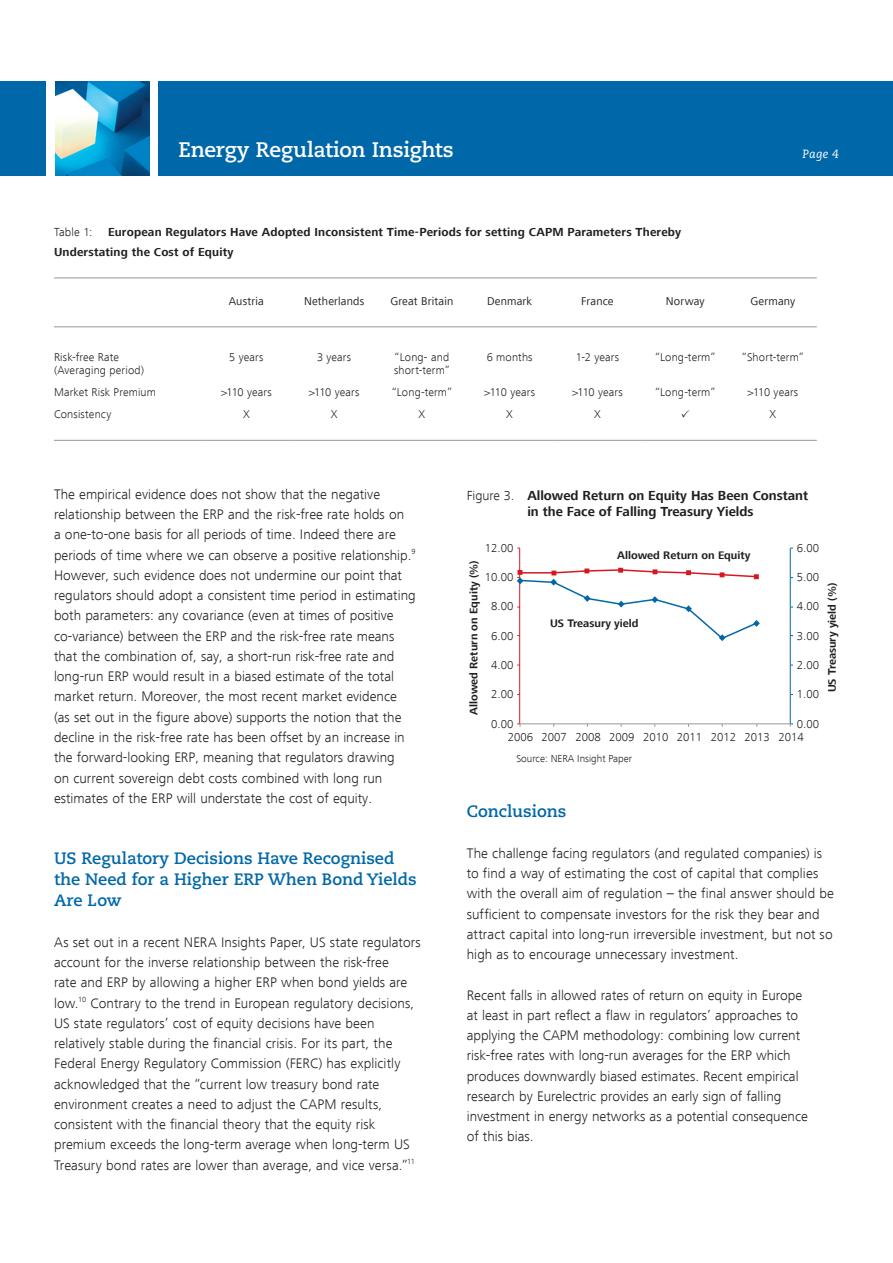
<style>
.page{position:relative;width:893px;height:1263px;background:#fff}
.page>*{position:absolute;margin:0;border:0;box-sizing:border-box;transform-origin:0 0}
.t1{font:700 21px "Caecilia";letter-spacing:-.01em;color:#fff}
.Heading_1{font:700 16.5px/21px "Caecilia";color:#0068a9}
.Body_Text{font:300 14.25px/20.2px "Frutiger Next LT";color:#231f20}
.t2{font:700 13.5px/16.2px "Frutiger Next LT";color:#231f20;text-align:center}
.Body_Text-2{font:700 12px/20.2px "Frutiger Next LT";letter-spacing:.015em;color:#231f20}
.Body_Text-3{font:300 12px "Frutiger Next LT";color:#231f20}
.t3{font:italic 12px "Caecilia";color:#fff}
.Body_Text-4{font:300 11.7px/13.5px "Frutiger Next LT";letter-spacing:.01em;color:#231f20}
.Body_Text-5{font:11.7px "Frutiger Next LT";letter-spacing:.015em;color:#231f20}
.t4{font:700 11.25px "Frutiger Next LT";color:#231f20}
.t5{font:300 10.5px "Frutiger Next LT";color:#231f20}
.s1{font-weight:300}
</style>
<div class="page">
<img style="left:56px;top:82px;width:93px;height:94px">
<div style="left:159px;top:81px;width:734px;height:95px;background:#0068a9"></div>
<div style="left:0;top:81px;width:46px;height:95px;background:#0068a9"></div>
<hr style="left:54px;top:278px;width:148px;height:1px;background:#939598">
<hr style="left:202px;top:278px;width:88px;height:1px;background:#939598">
<hr style="left:290px;top:278px;width:88px;height:1px;background:#939598">
<hr style="left:378px;top:278px;width:88px;height:1px;background:#939598">
<hr style="left:466px;top:278px;width:88px;height:1px;background:#939598">
<hr style="left:554px;top:278px;width:87px;height:1px;background:#939598">
<hr style="left:641px;top:278px;width:88px;height:1px;background:#939598">
<hr style="left:729px;top:278px;width:88px;height:1px;background:#939598">
<hr style="left:54px;top:326px;width:148px;height:1px;background:#939598">
<hr style="left:202px;top:326px;width:88px;height:1px;background:#939598">
<hr style="left:290px;top:326px;width:88px;height:1px;background:#939598">
<hr style="left:378px;top:326px;width:88px;height:1px;background:#939598">
<hr style="left:466px;top:326px;width:88px;height:1px;background:#939598">
<hr style="left:554px;top:326px;width:87px;height:1px;background:#939598">
<hr style="left:641px;top:326px;width:88px;height:1px;background:#939598">
<hr style="left:729px;top:326px;width:88px;height:1px;background:#939598">
<hr style="left:54px;top:440px;width:148px;height:1px;background:#939598">
<hr style="left:202px;top:440px;width:88px;height:1px;background:#939598">
<hr style="left:290px;top:440px;width:88px;height:1px;background:#939598">
<hr style="left:378px;top:440px;width:88px;height:1px;background:#939598">
<hr style="left:466px;top:440px;width:88px;height:1px;background:#939598">
<hr style="left:554px;top:440px;width:87px;height:1px;background:#939598">
<hr style="left:641px;top:440px;width:88px;height:1px;background:#939598">
<hr style="left:729px;top:440px;width:88px;height:1px;background:#939598">
<hr style="left:790px;top:548px;width:1px;height:176px;background:#0068a9">
<hr style="left:519px;top:548px;width:1px;height:176px;background:#d7171f">
<hr style="left:520px;top:723px;width:270px;height:1px;background:#989898">
<svg style="left:517px;top:723px;width:4px;height:4px"></svg>
<svg style="left:517px;top:568px;width:243px;height:73px"></svg>
<h1 class="t1" style="left:178px;top:138px;width:277px">Energy Regulation Insights</h1>
<p class="t3" style="left:803px;top:147px;width:38px">Page 4</p>
<p class="Body_Text-2" style="left:54px;top:222px;width:629px;text-indent:54px">European Regulators Have Adopted Inconsistent Time-Periods for setting CAPM Parameters Thereby<br>Understating the Cost of Equity</p>
<p class="Body_Text-5" style="left:229px;top:295px;width:37px">Austria</p>
<p class="Body_Text-5" style="left:304px;top:295px;width:62px">Netherlands</p>
<p class="Body_Text-5" style="left:390px;top:295px;width:65px">Great Britain</p>
<p class="Body_Text-5" style="left:487px;top:295px;width:47px">Denmark</p>
<p class="Body_Text-5" style="left:581px;top:295px;width:34px">France</p>
<p class="Body_Text-5" style="left:666px;top:295px;width:40px">Norway</p>
<p class="Body_Text-5" style="left:750px;top:295px;width:46px">Germany</p>
<p class="Body_Text-3" style="left:54px;top:225px;width:40px">Table 1:</p>
<p class="Body_Text-4" style="left:54px;top:350px;width:67px">Risk-free Rate</p>
<p class="Body_Text-4" style="left:54px;top:364px;width:92px">(Averaging period)</p>
<p class="Body_Text-4" style="left:229px;top:350px;width:36px">5 years</p>
<p class="Body_Text-4" style="left:317px;top:350px;width:36px">3 years</p>
<p class="Body_Text-4" style="left:394px;top:350px;width:57px">“Long- and short-term”</p>
<p class="Body_Text-4" style="left:487px;top:350px;width:47px">6 months</p>
<p class="Body_Text-4" style="left:576px;top:350px;width:45px">1-2 years</p>
<p class="Body_Text-4" style="left:655px;top:350px;width:62px">“Long-term”</p>
<p class="Body_Text-4" style="left:742px;top:350px;width:63px">“Short-term”</p>
<p class="Body_Text-4" style="left:54px;top:385px;width:104px">Market Risk Premium</p>
<p class="Body_Text-4" style="left:221px;top:385px;width:52px">&gt;110 years</p>
<p class="Body_Text-4" style="left:309px;top:385px;width:52px">&gt;110 years</p>
<p class="Body_Text-4" style="left:392px;top:385px;width:62px">“Long-term”</p>
<p class="Body_Text-4" style="left:484px;top:385px;width:52px">&gt;110 years</p>
<p class="Body_Text-4" style="left:572px;top:385px;width:52px">&gt;110 years</p>
<p class="Body_Text-4" style="left:655px;top:385px;width:62px">“Long-term”</p>
<p class="Body_Text-4" style="left:748px;top:385px;width:52px">&gt;110 years</p>
<p class="Body_Text-4" style="left:54px;top:407px;width:59px">Consistency</p>
<p class="Body_Text-4" style="left:243px;top:407px;width:8px">X</p>
<p class="Body_Text-4" style="left:331px;top:407px;width:8px">X</p>
<p class="Body_Text-4" style="left:419px;top:407px;width:8px">X</p>
<p class="Body_Text-4" style="left:506px;top:407px;width:8px">X</p>
<p class="Body_Text-4" style="left:594px;top:407px;width:8px">X</p>
<p class="Body_Text-4" style="left:770px;top:407px;width:8px">X</p>
<p class="Body_Text" style="left:54px;top:484px;width:363px">The empirical evidence does not show that the negative relationship between the ERP and the risk-free rate holds on<br>a one-to-one basis for all periods of time. Indeed there are periods of time where we can observe a positive relationship.<sup>9<br></sup>However, such evidence does not undermine our point that regulators should adopt a consistent time period in estimating both parameters: any covariance (even at times of positive co-variance) between the ERP and the risk-free rate means that the combination of, say, a short-run risk-free rate and long-run ERP would result in a biased estimate of the total market return. Moreover, the most recent market evidence (as set out in the figure above) supports the notion that the decline in the risk-free rate has been offset by an increase in the forward-looking ERP, meaning that regulators drawing<br>on current sovereign debt costs combined with long run estimates of the ERP will understate the cost of equity.</p>
<p class="Heading_1" style="left:54px;top:848px;width:364px">US Regulatory Decisions Have Recognised the Need for a Higher ERP When Bond Yields<br>Are Low</p>
<p class="Body_Text" style="left:54px;top:932px;width:368px">As set out in a recent NERA Insights Paper, US state regulators account for the inverse relationship between the risk-free<br>rate and ERP by allowing a higher ERP when bond yields are low.<sup>10</sup> Contrary to the trend in European regulatory decisions, US state regulators’ cost of equity decisions have been relatively stable during the financial crisis. For its part, the Federal Energy Regulatory Commission (FERC) has explicitly acknowledged that the “current low treasury bond rate environment creates a need to adjust the CAPM results, consistent with the financial theory that the equity risk premium exceeds the long-term average when long-term US Treasury bond rates are lower than average, and vice versa.”<sup>11</sup></p>
<p class="t2" style="left:467px;top:487px;width:343px"><span class="s1">Figure 3.</span> Allowed Return on Equity Has Been Constant in the Face of Falling Treasury Yields</p>
<p class="Body_Text-3" style="left:485px;top:541px;width:30px">12.00</p>
<p class="t4" style="left:468px;top:715px;width:156px;rotate:-90deg">Allowed Return on Equity (%)</p>
<p class="Body_Text-3" style="left:485px;top:570px;width:30px">10.00</p>
<p class="Body_Text-3" style="left:491px;top:600px;width:24px">8.00</p>
<p class="Body_Text-3" style="left:491px;top:629px;width:24px">6.00</p>
<p class="Body_Text-3" style="left:491px;top:658px;width:24px">4.00</p>
<p class="Body_Text-3" style="left:491px;top:688px;width:24px">2.00</p>
<p class="t4" style="left:617px;top:549px;width:135px">Allowed Return on Equity</p>
<p class="t4" style="left:550px;top:617px;width:90px">US Treasury yield</p>
<p class="Body_Text-3" style="left:797px;top:541px;width:24px">6.00</p>
<p class="Body_Text-3" style="left:797px;top:571px;width:24px">5.00</p>
<p class="Body_Text-3" style="left:797px;top:600px;width:24px">4.00</p>
<p class="Body_Text-3" style="left:797px;top:629px;width:24px">3.00</p>
<p class="Body_Text-3" style="left:797px;top:658px;width:24px">2.00</p>
<p class="Body_Text-3" style="left:797px;top:688px;width:24px">1.00</p>
<p class="Body_Text-3" style="left:491px;top:717px;width:24px">0.00</p>
<p class="Body_Text-3" style="left:797px;top:717px;width:24px">0.00</p>
<p class="Body_Text-3" style="left:508px;top:731px;width:298px">2006 2007 2008 2009 2010 2011 2012 2013 2014</p>
<p class="t5" style="left:516px;top:753px;width:117px">Source: NERA Insight Paper</p>
<p class="t4" style="left:826px;top:692px;width:111px;rotate:-90deg">US Treasury yield (%)</p>
<p class="Heading_1" style="left:467px;top:801px;width:101px">Conclusions</p>
<p class="Body_Text" style="left:467px;top:843px;width:369px">The challenge facing regulators (and regulated companies) is to find a way of estimating the cost of capital that complies with the overall aim of regulation – the final answer should be sufficient to compensate investors for the risk they bear and attract capital into long-run irreversible investment, but not so high as to encourage unnecessary investment.</p>
<p class="Body_Text" style="left:467px;top:985px;width:343px">Recent falls in allowed rates of return on equity in Europe at least in part reflect a flaw in regulators’ approaches to applying the CAPM methodology: combining low current risk-free rates with long-run averages for the ERP which produces downwardly biased estimates. Recent empirical research by Eurelectric provides an early sign of falling investment in energy networks as a potential consequence of this bias.</p>
</div>
